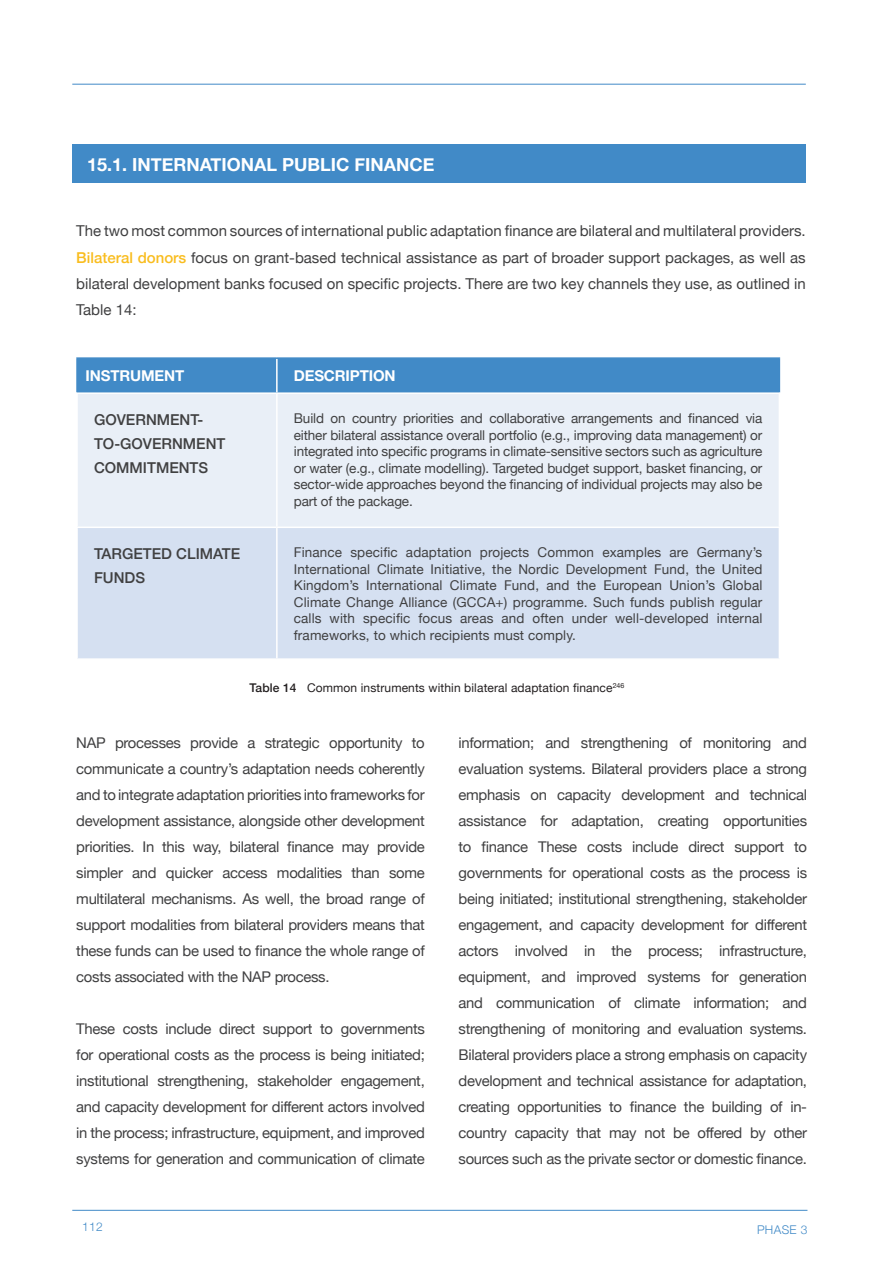
<style>
.page{position:relative;width:893px;height:1263px;background:#fff}
.page>*{position:absolute;margin:0;border:0;box-sizing:border-box;transform-origin:0 0}
.t1{font:700 18px "Helvetica Neue";color:#fff}
.t2{font:15px/26.4px "Helvetica Neue";color:#404041;text-align:justify}
.t3{font:500 15px/24px "Helvetica Neue";color:#404041}
.t4{font:700 15px "Helvetica Neue LT Std";letter-spacing:-.01em;color:#fff}
.t5{font:14.85px/26px "Helvetica Neue";letter-spacing:-.02em;color:#404041;text-align:justify}
.t6{font:13.5px/16.5px "Helvetica Neue";letter-spacing:-.01em;color:#404041;text-align:justify}
.t7{font:12px "Helvetica Neue";letter-spacing:.01em;color:#231f20}
.t8{font:300 12px "Helvetica Neue";letter-spacing:.03em;color:#418ac7}
.s1{font-weight:500;color:#f9bd1f}
.s2{font-weight:500}
</style>
<div class="page">
<hr style="left:72px;top:1210px;width:735px;height:1px;background:#418ac7">
<hr style="left:72px;top:84px;width:734px;height:1px;background:#418ac7">
<div style="left:78px;top:359px;width:701px;height:33px;background:#418ac7"></div>
<div style="left:78px;top:394px;width:701px;height:132px;background:#e9eff7"></div>
<div style="left:78px;top:528px;width:701px;height:130px;background:#d5e0f1"></div>
<hr style="left:276px;top:359px;width:2px;height:33px;background:#fff">
<hr style="left:76px;top:357px;width:201px;height:2px;background:#418ac7">
<hr style="left:76px;top:359px;width:2px;height:33px;background:#418ac7">
<hr style="left:277px;top:357px;width:503px;height:2px;background:#418ac7">
<hr style="left:779px;top:359px;width:1px;height:33px;background:#418ac7">
<hr style="left:276px;top:394px;width:2px;height:132px;background:#fff">
<hr style="left:276px;top:528px;width:2px;height:130px;background:#fff">
<div style="left:72px;top:145px;width:734px;height:38px;background:#418ac7"></div>
<p class="t1" style="left:87px;top:150px;width:349px">15.1. INTERNATIONAL PUBLIC FINANCE</p>
<p class="t2" style="left:76px;top:217px;width:731px">The two most common sources of international public adaptation finance are bilateral and multilateral providers.<br><span class="s1">Bilateral donors</span> focus on grant-based technical assistance as part of broader support packages, as well as bilateral development banks focused on specific projects. There are two key channels they use, as outlined in Table 14:</p>
<p class="t4" style="left:86px;top:366px;width:100px">INSTRUMENT</p>
<p class="t4" style="left:294px;top:366px;width:103px">DESCRIPTION</p>
<p class="t3" style="left:94px;top:406px;width:133px">GOVERNMENT-<br>TO-GOVERNMENT<br>COMMITMENTS</p>
<p class="t6" style="left:294px;top:410px;width:470px">Build on country priorities and collaborative arrangements and financed via either bilateral assistance overall portfolio (e.g., improving data management) or integrated into specific programs in climate-sensitive sectors such as agriculture or water (e.g., climate modelling). Targeted budget support, basket financing, or sector-wide approaches beyond the financing of individual projects may also be part of the package.</p>
<p class="t3" style="left:94px;top:540px;width:148px">TARGETED CLIMATE<br>FUNDS</p>
<p class="t6" style="left:294px;top:544px;width:470px">Finance specific adaptation projects Common examples are Germany’s International Climate Initiative, the Nordic Development Fund, the United Kingdom’s International Climate Fund, and the European Union’s Global Climate Change Alliance (GCCA+) programme. Such funds publish regular calls with specific focus areas and often under well-developed internal frameworks, to which recipients must comply.</p>
<p class="t7" style="left:250px;top:681px;width:376px"><span class="s2">Table 14</span> Common instruments within bilateral adaptation finance<sup>246</sup></p>
<p class="t5" style="left:76px;top:729px;width:350px">NAP processes provide a strategic opportunity to communicate a country’s adaptation needs coherently and to integrate adaptation priorities into frameworks for development assistance, alongside other development priorities. In this way, bilateral finance may provide simpler and quicker access modalities than some multilateral mechanisms. As well, the broad range of support modalities from bilateral providers means that these funds can be used to finance the whole range of costs associated with the NAP process.</p>
<p class="t5" style="left:76px;top:1015px;width:350px">These costs include direct support to governments for operational costs as the process is being initiated; institutional strengthening, stakeholder engagement, and capacity development for different actors involved in the process; infrastructure, equipment, and improved systems for generation and communication of climate</p>
<p class="t8" style="left:82px;top:1217px;width:22px">112</p>
<p class="t5" style="left:459px;top:729px;width:350px">information; and strengthening of monitoring and evaluation systems. Bilateral providers place a strong emphasis on capacity development and technical assistance for adaptation, creating opportunities to finance These costs include direct support to governments for operational costs as the process is being initiated; institutional strengthening, stakeholder engagement, and capacity development for different actors involved in the process; infrastructure, equipment, and improved systems for generation and communication of climate information; and strengthening of monitoring and evaluation systems.<br>Bilateral providers place a strong emphasis on capacity development and technical assistance for adaptation, creating opportunities to finance the building of in&shy;country capacity that may not be offered by other sources such as the private sector or domestic finance.</p>
<p class="t8" style="left:757px;top:1220px;width:52px">PHASE 3</p>
</div>
